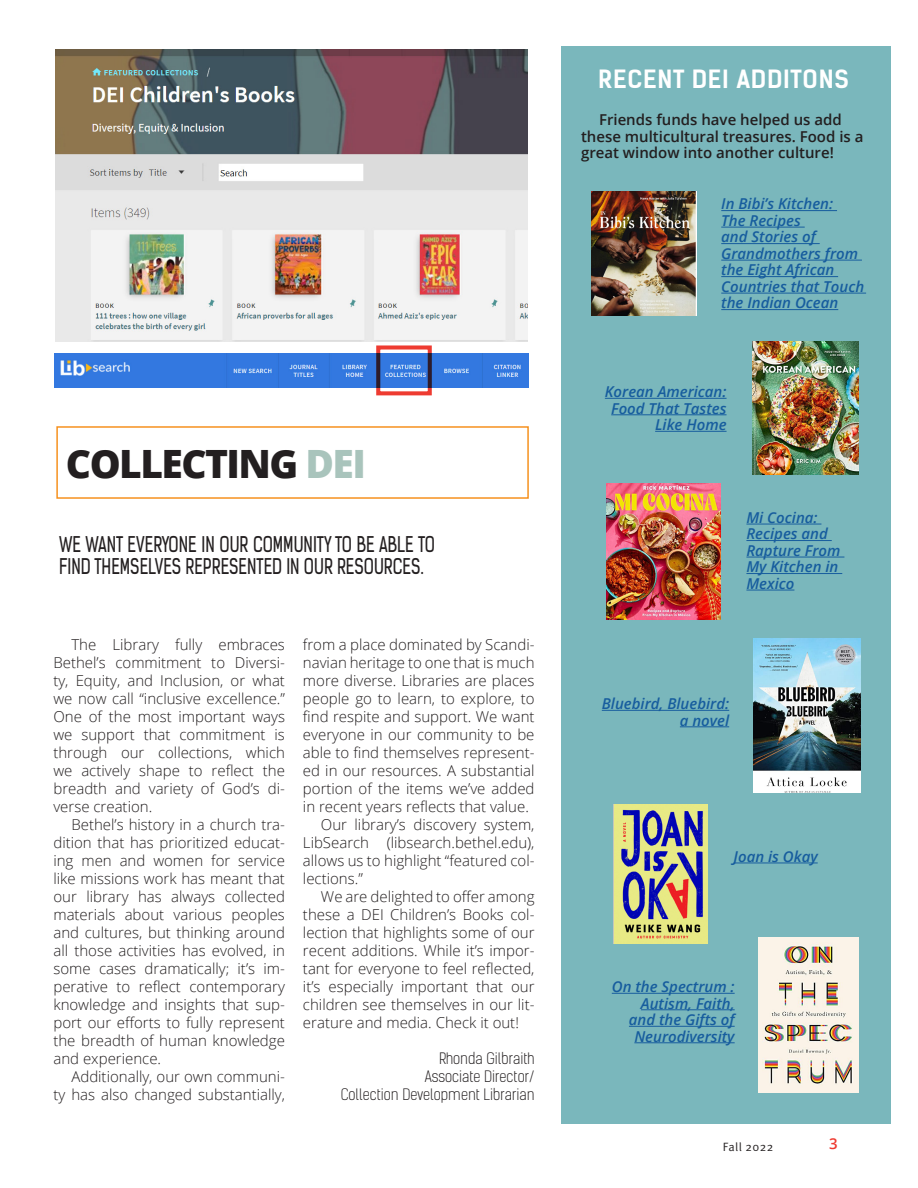
<style>
.page{position:relative;width:918px;height:1188px;background:#fff}
.page>*{position:absolute;margin:0;border:0;box-sizing:border-box;transform-origin:0 0}
.Main_title{font:800 39px "Open Sans";letter-spacing:-.04em;color:#231f20}
.Highlight_title{font:700 24px "Kelson Sans";letter-spacing:.03em;color:#fff}
.Paragraph___tab{font:20.7px/22.5px "Kelson Sans";color:#231f20;scale:.8 1}
.Paragraph___tab-2{font:300 15px/18px "Open Sans";color:#231f20;text-align:justify}
.Title_to_begin{font:italic 600 15px/16.5px "Open Sans";color:#175d9e}
.Paragraph___tab-3{font:600 15px/16.5px "Open Sans";color:#231f20}
.Paragraph___tab-4{font:300 15px "Kelson Sans";color:#231f20}
.t1{font:600 15px "Open Sans";color:#ee3b31}
.t2{font:12px "Meta Pro Norm";letter-spacing:.03em;color:#231f20}
.s1{color:#a9c4bc}
</style>
<div class="page">
<div style="left:562px;top:46px;width:329px;height:1078px;background:#7ab7bc"></div>
<div style="left:56px;top:426px;width:473px;height:73px;border:2px solid #f6911e"></div>
<img style="left:592px;top:191px;width:104px;height:124px">
<hr style="left:721px;top:210px;width:116px;height:1px;background:#175d9e">
<hr style="left:721px;top:227px;width:84px;height:1px;background:#175d9e">
<hr style="left:721px;top:243px;width:99px;height:1px;background:#175d9e">
<hr style="left:721px;top:260px;width:141px;height:1px;background:#175d9e">
<hr style="left:721px;top:276px;width:117px;height:1px;background:#175d9e">
<hr style="left:721px;top:293px;width:145px;height:1px;background:#175d9e">
<hr style="left:721px;top:309px;width:117px;height:1px;background:#175d9e">
<img style="left:607px;top:483px;width:113px;height:136px">
<hr style="left:746px;top:524px;width:75px;height:1px;background:#175d9e">
<hr style="left:746px;top:540px;width:86px;height:1px;background:#175d9e">
<hr style="left:746px;top:557px;width:98px;height:1px;background:#175d9e">
<hr style="left:746px;top:573px;width:96px;height:1px;background:#175d9e">
<hr style="left:746px;top:590px;width:48px;height:1px;background:#175d9e">
<img style="left:752px;top:342px;width:106px;height:132px">
<hr style="left:605px;top:398px;width:122px;height:1px;background:#175d9e">
<hr style="left:611px;top:414px;width:116px;height:1px;background:#175d9e">
<hr style="left:655px;top:431px;width:72px;height:1px;background:#175d9e">
<img style="left:753px;top:639px;width:107px;height:154px">
<hr style="left:602px;top:710px;width:127px;height:1px;background:#175d9e">
<hr style="left:680px;top:726px;width:49px;height:1px;background:#175d9e">
<img style="left:614px;top:804px;width:94px;height:139px">
<hr style="left:734px;top:863px;width:84px;height:1px;background:#175d9e">
<img style="left:758px;top:938px;width:100px;height:154px">
<hr style="left:612px;top:993px;width:123px;height:1px;background:#175d9e">
<hr style="left:641px;top:1009px;width:94px;height:1px;background:#175d9e">
<hr style="left:629px;top:1026px;width:106px;height:1px;background:#175d9e">
<hr style="left:634px;top:1042px;width:101px;height:1px;background:#175d9e">
<img style="left:54px;top:354px;width:475px;height:34px">
<div style="left:376px;top:345px;width:56px;height:50px;border:4px solid #ee3b31"></div>
<img style="left:56px;top:50px;width:472px;height:292px">
<p class="Main_title" style="left:66px;top:435px;width:301px">COLLECTING <span class="s1">DEI</span></p>
<p class="Paragraph___tab" style="left:59px;top:533px;width:471px">WE WANT EVERYONE IN OUR COMMUNITY TO BE ABLE TO<br>FIND THEMSELVES REPRESENTED IN OUR RESOURCES.</p>
<p class="Paragraph___tab-2" style="left:53px;top:635px;width:233px;text-indent:18px">The Library fully embraces Bethel’s commitment to Diversi&shy;ty, Equity, and Inclusion, or what we now call “inclusive excellence.” One of the most important ways we support that commitment is through our collections, which we actively shape to reflect the breadth and variety of God’s di&shy;verse creation.</p>
<p class="Paragraph___tab-2" style="left:53px;top:815px;width:233px;text-indent:18px">Bethel’s history in a church tra&shy;dition that has prioritized educat&shy;ing men and women for service like missions work has meant that our library has always collected materials about various peoples and cultures, but thinking around all those activities has evolved, in some cases dramatically; it’s im&shy;perative to reflect contemporary knowledge and insights that sup&shy;port our efforts to fully represent the breadth of human knowledge and experience.</p>
<p class="Paragraph___tab-2" style="left:53px;top:1067px;width:233px;text-align:right">Additionally, our own communi-<br>ty has also changed substantially,</p>
<p class="Paragraph___tab-2" style="left:303px;top:635px;width:233px">from a place dominated by Scandi&shy;navian heritage to one that is much more diverse. Libraries are places people go to learn, to explore, to find respite and support. We want everyone in our community to be able to find themselves represent&shy;ed in our resources. A substantial portion of the items we’ve added in recent years reflects that value.</p>
<p class="Paragraph___tab-2" style="left:303px;top:815px;width:233px;text-indent:18px">Our library’s discovery system, LibSearch (libsearch.bethel.edu), allows us to highlight “featured col&shy;lections.”</p>
<p class="Paragraph___tab-2" style="left:303px;top:887px;width:233px;text-indent:18px">We are delighted to offer among these a DEI Children’s Books col&shy;lection that highlights some of our recent additions. While it’s impor&shy;tant for everyone to feel reflected, it’s especially important that our children see themselves in our lit&shy;erature and media. Check it out!</p>
<p class="Paragraph___tab-4" style="left:439px;top:1049px;width:97px">Rhonda Gilbraith</p>
<p class="Paragraph___tab-4" style="left:425px;top:1067px;width:111px">Associate Director/</p>
<p class="Paragraph___tab-4" style="left:341px;top:1085px;width:195px">Collection Development Librarian</p>
<p class="Highlight_title" style="left:598px;top:64px;width:252px">RECENT DEI ADDITONS</p>
<p class="Paragraph___tab-3" style="left:581px;top:111px;width:284px;text-indent:18px">Friends funds have helped us add these multicultural treasures. Food is a great window into another culture!</p>
<p class="Title_to_begin" style="left:721px;top:195px;width:113px">In Bibi’s Kitchen:</p>
<p class="Title_to_begin" style="left:721px;top:212px;width:144px">The Recipes<br>and Stories of<br>Grandmothers from the Eight African<br>Countries that Touch the Indian Ocean</p>
<p class="Title_to_begin" style="left:605px;top:383px;width:123px">Korean American:</p>
<p class="Title_to_begin" style="left:611px;top:400px;width:117px;text-align:right">Food That Tastes<br>Like Home</p>
<p class="Title_to_begin" style="left:746px;top:509px;width:73px">Mi Cocina:</p>
<p class="Title_to_begin" style="left:746px;top:525px;width:96px">Recipes and<br>Rapture From<br>My Kitchen in<br>Mexico</p>
<p class="Title_to_begin" style="left:602px;top:695px;width:129px">Bluebird, Bluebird:</p>
<p class="Title_to_begin" style="left:680px;top:712px;width:51px">a novel</p>
<p class="Title_to_begin" style="left:734px;top:848px;width:86px">Joan is Okay</p>
<p class="Title_to_begin" style="left:612px;top:978px;width:124px;text-align:right">On the Spectrum :<br>Autism, Faith,</p>
<p class="Title_to_begin" style="left:629px;top:1011px;width:107px;text-align:center">and the Gifts of<br>Neurodiversity</p>
<p class="t2" style="left:723px;top:1138px;width:52px">Fall 2022</p>
<p class="t1" style="left:829px;top:1133px;width:10px">3</p>
</div>
